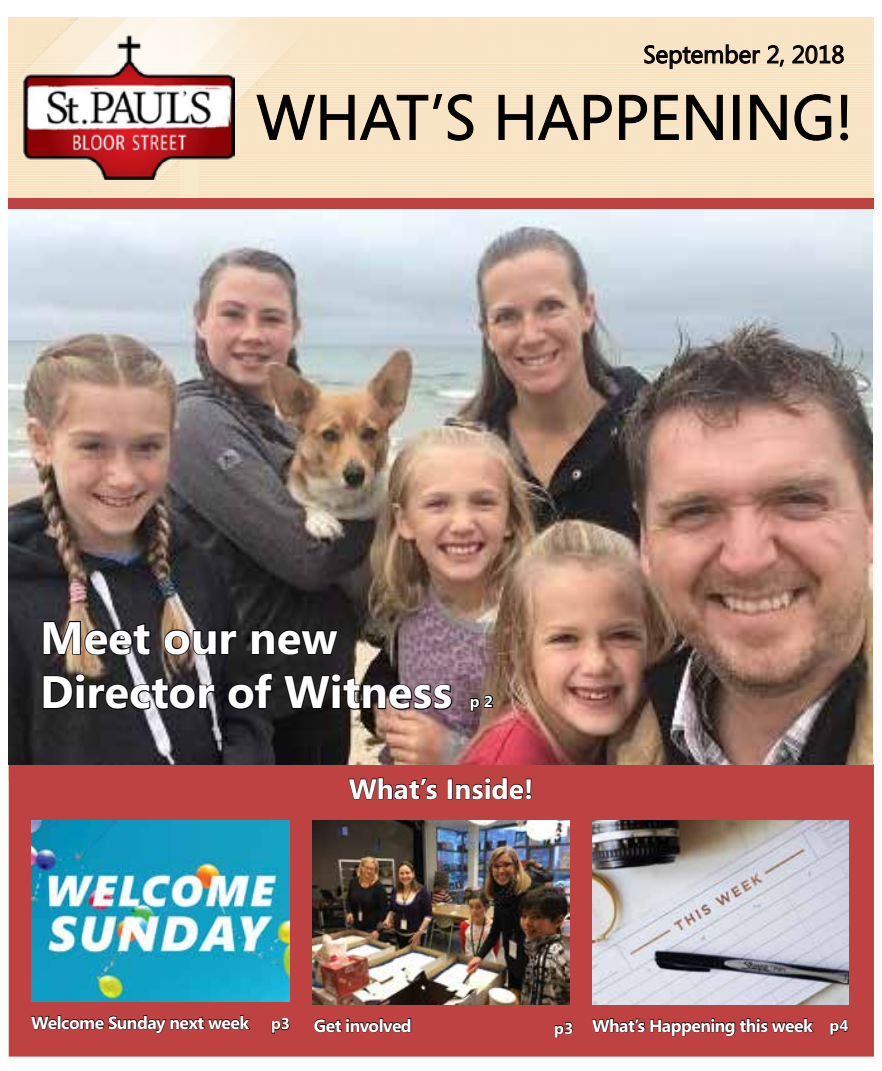
<style>
.page{position:relative;width:882px;height:1071px;background:#fff}
.page>*{position:absolute;margin:0;border:0;box-sizing:border-box;transform-origin:0 0}
.t1{font:63px "Segoe";color:#000}
.t2{font:700 45.5px/54.6px "Segoe";color:#fff}
.t3{font:700 28px "Segoe";color:#fff}
.t4{font:24.5px "Segoe";color:#000}
.t5{font:700 17.5px "Segoe";letter-spacing:-.03em;color:#fff}
.t6{font:700 15.75px "Segoe";color:#fff}
.s1{font-size:15.75px}
</style>
<div class="page">
<div style="left:9px;top:764px;width:865px;height:293px;background:#be4242;border:2px solid #be4242"></div>
<svg style="left:348px;top:777px;width:90px;height:23px"></svg>
<div style="left:447px;top:779px;width:6px;height:20px;border:1px solid #000"></div>
<svg style="left:455px;top:777px;width:77px;height:23px"></svg>
<img style="left:9px;top:209px;width:864px;height:555px">
<svg style="left:314px;top:1018px;width:98px;height:15px"></svg>
<svg style="left:554px;top:1021px;width:19px;height:17px"></svg>
<svg style="left:469px;top:694px;width:25px;height:18px"></svg>
<div style="left:9px;top:194px;width:865px;height:15px;background:#be4242"></div>
<img style="left:352px;top:17px;width:521px;height:181px">
<img style="left:10px;top:17px;width:342px;height:181px">
<svg style="left:256px;top:93px;width:218px;height:48px;background:#dbc9ae"></svg>
<svg style="left:498px;top:94px;width:114px;height:47px;background:#d9c8ac"></svg>
<svg style="left:619px;top:94px;width:29px;height:47px"></svg>
<svg style="left:654px;top:94px;width:25px;height:47px"></svg>
<svg style="left:686px;top:94px;width:37px;height:47px;background:#cfbfa4"></svg>
<svg style="left:750px;top:94px;width:37px;height:47px;background:#cfbfa4"></svg>
<svg style="left:794px;top:94px;width:38px;height:47px;background:#d5c4a9"></svg>
<svg style="left:840px;top:94px;width:9px;height:47px"></svg>
<img style="left:23px;top:35px;width:212px;height:145px">
<svg style="left:644px;top:44px;width:117px;height:25px;background:#c0b198"></svg>
<svg style="left:767px;top:45px;width:17px;height:22px"></svg>
<svg style="left:792px;top:45px;width:52px;height:19px"></svg>
<svg style="left:591px;top:1018px;width:223px;height:19px"></svg>
<svg style="left:830px;top:1019px;width:19px;height:17px"></svg>
<svg style="left:271px;top:1017px;width:19px;height:17px"></svg>
<img style="left:592px;top:820px;width:256px;height:184px">
<svg style="left:30px;top:1015px;width:220px;height:19px"></svg>
<img style="left:31px;top:820px;width:259px;height:182px">
<img style="left:313px;top:820px;width:256px;height:184px">
<svg style="left:42px;top:620px;width:110px;height:36px;background:#49413b"></svg>
<svg style="left:163px;top:629px;width:76px;height:27px;background:#493f3b"></svg>
<svg style="left:250px;top:629px;width:90px;height:27px;background:#191818"></svg>
<svg style="left:42px;top:673px;width:174px;height:38px;background:#323133"></svg>
<svg style="left:227px;top:672px;width:47px;height:39px;background:#171619"></svg>
<svg style="left:282px;top:673px;width:171px;height:38px;background:#3f3537"></svg>
<h3 class="t4" style="left:643px;top:38px;width:203px">September 2, 2018</h3>
<h1 class="t1" style="left:256px;top:74px;width:598px">WHAT’S HAPPENING!</h1>
<h2 class="t2" style="left:40px;top:609px;width:414px">Meet our new<br>Director of Witness</h2>
<p class="t6" style="left:470px;top:690px;width:25px">p 2</p>
<h3 class="t3" style="left:349px;top:769px;width:186px">What’s Inside!</h3>
<p class="t5" style="left:31px;top:1010px;width:260px">Welcome Sunday next week <span class="s1">p3</span></p>
<p class="t5" style="left:592px;top:1013px;width:258px">What’s Happening this week <span class="s1">p4</span></p>
<p class="t5" style="left:314px;top:1013px;width:99px">Get involved</p>
<p class="t6" style="left:554px;top:1017px;width:20px">p3</p>
</div>
